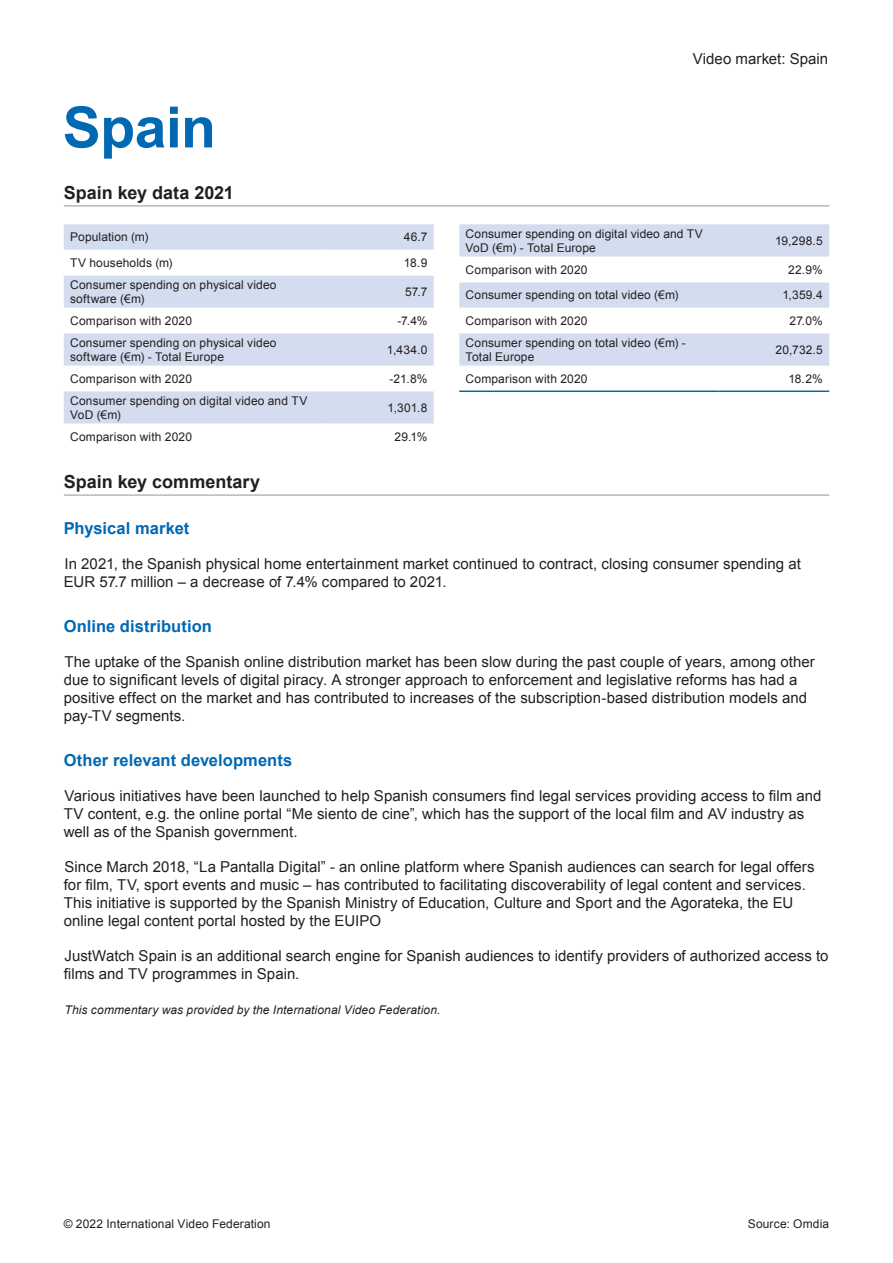
<style>
.page{position:relative;width:893px;height:1263px;background:#fff}
.page>*{position:absolute;margin:0;border:0;box-sizing:border-box;transform-origin:0 0}
.Chapter_title{font:700 57px "Arial";letter-spacing:-.01em;color:#0168b3}
.Table_heading_double{font:700 18px "Arial";color:#231f20}
.Country_key_commentr{font:700 16.5px "Arial";letter-spacing:.005em;color:#0168b3}
.Country_key_commentr-2{font:15px/18px "Arial";letter-spacing:.005em;color:#231f20}
.Folio_header{font:15px "Arial";color:#231f20}
.Table{font:12px/13.5px "Arial";letter-spacing:.01em;color:#231f20}
.Country_key_commentr-3{font:italic 12px "Arial";letter-spacing:.01em;color:#231f20}
</style>
<div class="page">
<svg style="left:64px;top:224px;width:370px;height:26px;background:#d4ddef"></svg>
<svg style="left:64px;top:275px;width:370px;height:149px;fill:#d3ddef"></svg>
<hr style="left:64px;top:206px;width:765px;height:1px;background:#939598">
<div style="left:459px;top:224px;width:370px;height:33px;background:#d3ddef"></div>
<svg style="left:459px;top:282px;width:370px;height:84px;fill:#d3ddef"></svg>
<hr style="left:459px;top:390px;width:260px;height:2px;background:#0168b3">
<hr style="left:719px;top:390px;width:110px;height:2px;background:#0168b3">
<hr style="left:64px;top:495px;width:765px;height:1px;background:#939598">
<p class="Chapter_title" style="left:63px;top:90px;width:155px">Spain</p>
<p class="Table_heading_double" style="left:64px;top:181px;width:172px">Spain key data 2021</p>
<p class="Table" style="left:70px;top:231px;width:80px">Population (m)</p>
<p class="Table" style="left:404px;top:231px;width:25px">46.7</p>
<p class="Table" style="left:70px;top:256px;width:104px">TV households (m)</p>
<p class="Table" style="left:404px;top:256px;width:25px">18.9</p>
<p class="Table" style="left:70px;top:278px;width:208px">Consumer spending on physical video software (€m)</p>
<p class="Table" style="left:405px;top:285px;width:24px">57.7</p>
<p class="Table" style="left:70px;top:314px;width:123px">Comparison with 2020</p>
<p class="Table" style="left:397px;top:314px;width:31px">-7.4%</p>
<p class="Table" style="left:70px;top:336px;width:208px">Consumer spending on physical video software (€m) - Total Europe</p>
<p class="Table" style="left:387px;top:343px;width:42px">1,434.0</p>
<p class="Table" style="left:70px;top:372px;width:123px">Comparison with 2020</p>
<p class="Table" style="left:390px;top:372px;width:39px">-21.8%</p>
<p class="Table" style="left:70px;top:394px;width:239px">Consumer spending on digital video and TV<br>VoD (€m)</p>
<p class="Table" style="left:387px;top:401px;width:41px">1,301.8</p>
<p class="Table" style="left:70px;top:430px;width:123px">Comparison with 2020</p>
<p class="Table" style="left:395px;top:430px;width:34px">29.1%</p>
<p class="Folio_header" style="left:693px;top:49px;width:137px">Video market: Spain</p>
<p class="Table" style="left:466px;top:227px;width:239px">Consumer spending on digital video and TV<br>VoD (€m) - Total Europe</p>
<p class="Table" style="left:775px;top:234px;width:49px">19,298.5</p>
<p class="Table" style="left:466px;top:263px;width:123px">Comparison with 2020</p>
<p class="Table" style="left:788px;top:263px;width:36px">22.9%</p>
<p class="Table" style="left:466px;top:289px;width:214px">Consumer spending on total video (€m)</p>
<p class="Table" style="left:782px;top:289px;width:42px">1,359.4</p>
<p class="Table" style="left:466px;top:314px;width:123px">Comparison with 2020</p>
<p class="Table" style="left:790px;top:314px;width:35px">27.0%</p>
<p class="Table" style="left:466px;top:336px;width:222px">Consumer spending on total video (€m) -<br>Total Europe</p>
<p class="Table" style="left:776px;top:343px;width:49px">20,732.5</p>
<p class="Table" style="left:466px;top:372px;width:123px">Comparison with 2020</p>
<p class="Table" style="left:788px;top:372px;width:36px">18.2%</p>
<p class="Table_heading_double" style="left:64px;top:470px;width:198px">Spain key commentary</p>
<p class="Country_key_commentr" style="left:64px;top:517px;width:127px">Physical market</p>
<p class="Country_key_commentr-2" style="left:64px;top:554px;width:739px">In 2021, the Spanish physical home entertainment market continued to contract, closing consumer spending at<br>EUR 57.7 million – a decrease of 7.4% compared to 2021.</p>
<p class="Country_key_commentr" style="left:64px;top:615px;width:150px">Online distribution</p>
<p class="Country_key_commentr-2" style="left:64px;top:653px;width:752px">The uptake of the Spanish online distribution market has been slow during the past couple of years, among other due to significant levels of digital piracy. A stronger approach to enforcement and legislative reforms has had a positive effect on the market and has contributed to increases of the subscription-based distribution models and pay-TV segments.</p>
<p class="Country_key_commentr" style="left:64px;top:750px;width:230px">Other relevant developments</p>
<p class="Country_key_commentr-2" style="left:64px;top:787px;width:759px">Various initiatives have been launched to help Spanish consumers find legal services providing access to film and<br>TV content, e.g. the online portal “Me siento de cine”, which has the support of the local film and AV industry as well as of the Spanish government.</p>
<p class="Country_key_commentr-2" style="left:64px;top:858px;width:752px">Since March 2018, “La Pantalla Digital” - an online platform where Spanish audiences can search for legal offers for film, TV, sport events and music – has contributed to facilitating discoverability of legal content and services.<br>This initiative is supported by the Spanish Ministry of Education, Culture and Sport and the Agorateka, the EU online legal content portal hosted by the EUIPO</p>
<p class="Country_key_commentr-2" style="left:64px;top:947px;width:766px">JustWatch Spain is an additional search engine for Spanish audiences to identify providers of authorized access to films and TV programmes in Spain.</p>
<p class="Country_key_commentr-3" style="left:65px;top:1002px;width:377px">This commentary was provided by the International Video Federation.</p>
<p class="Table" style="left:64px;top:1217px;width:208px">© 2022 International Video Federation</p>
<p class="Table" style="left:748px;top:1217px;width:83px">Source: Omdia</p>
</div>
